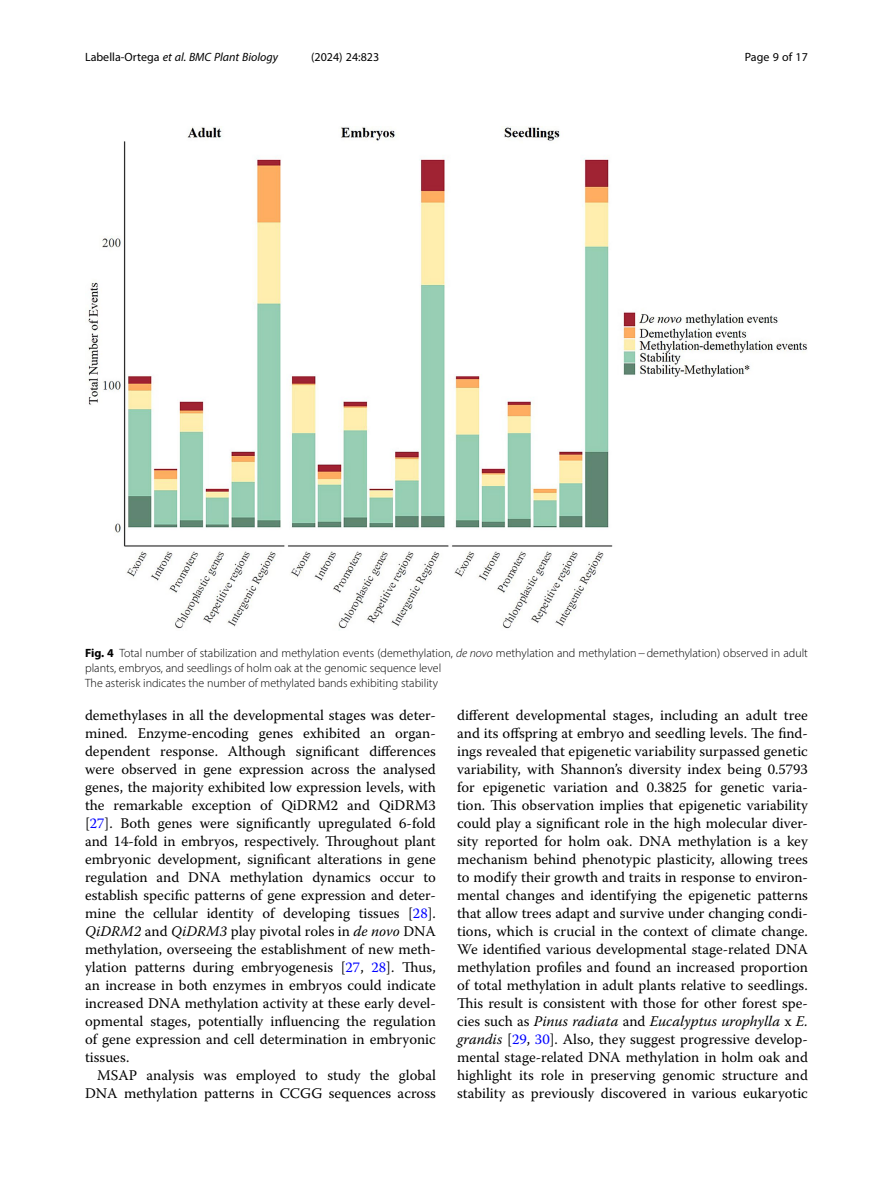
<style>
.page{position:relative;width:893px;height:1191px;background:#fff}
.page>*{position:absolute;margin:0;border:0;box-sizing:border-box;transform-origin:0 0}
.Body_Text_Indent{font:14.7px/18px "Warnock Pro";color:#000;text-align:justify}
.Figure_Caption{font:300 12px/15px "Myriad Pro";color:#000}
.t1{font:italic 12px "Myriad Pro";color:#000}
.t2{font:12px "Myriad Pro";color:#000}
.s1{font-style:normal}
.s2{font-weight:700}
.s3{font-style:italic}
.s4{color:#00f}
</style>
<div class="page">
<img style="left:85px;top:126px;width:722px;height:504px">
<p class="t1" style="left:85px;top:50px;width:194px"><span class="s1">Labella-Ortega</span> et al. BMC Plant Biology</p>
<p class="t2" style="left:311px;top:50px;width:70px">(2024) 24:823</p>
<p class="t2" style="left:745px;top:50px;width:65px">Page 9 of 17</p>
<p class="Figure_Caption" style="left:85px;top:645px;width:724px"><span class="s2">Fig. 4</span> Total number of stabilization and methylation events (demethylation, <span class="s3">de novo</span> methylation and methylation−demethylation) observed in adult plants, embryos, and seedlings of holm oak at the genomic sequence level</p>
<p class="Figure_Caption" style="left:85px;top:675px;width:354px">The asterisk indicates the number of methylated bands exhibiting stability</p>
<p class="Body_Text_Indent" style="left:85px;top:706px;width:352px">demethylases in all the developmental stages was deter&shy;mined. Enzyme-encoding genes exhibited an organ&shy;dependent response. Although significant differences were observed in gene expression across the analysed genes, the majority exhibited low expression levels, with the remarkable exception of QiDRM2 and QiDRM3 [<span class="s4">27</span>]. Both genes were significantly upregulated 6-fold and 14-fold in embryos, respectively. Throughout plant embryonic development, significant alterations in gene regulation and DNA methylation dynamics occur to establish specific patterns of gene expression and deter&shy;mine the cellular identity of developing tissues [<span class="s4">28</span>].<br><span class="s3">QiDRM2</span> and <span class="s3">QiDRM3</span> play pivotal roles in <span class="s3">de novo</span> DNA methylation, overseeing the establishment of new meth&shy;ylation patterns during embryogenesis [<span class="s4">27</span>, <span class="s4">28</span>]. Thus, an increase in both enzymes in embryos could indicate increased DNA methylation activity at these early devel&shy;opmental stages, potentially influencing the regulation of gene expression and cell determination in embryonic tissues.</p>
<p class="Body_Text_Indent" style="left:85px;top:1066px;width:352px;text-align:right">MSAP analysis was employed to study the global<br>DNA methylation patterns in CCGG sequences across</p>
<p class="Body_Text_Indent" style="left:457px;top:706px;width:352px">different developmental stages, including an adult tree and its offspring at embryo and seedling levels. The find&shy;ings revealed that epigenetic variability surpassed genetic variability, with Shannon’s diversity index being 0.5793 for epigenetic variation and 0.3825 for genetic varia&shy;tion. This observation implies that epigenetic variability could play a significant role in the high molecular diver&shy;sity reported for holm oak. DNA methylation is a key mechanism behind phenotypic plasticity, allowing trees to modify their growth and traits in response to environ&shy;mental changes and identifying the epigenetic patterns that allow trees adapt and survive under changing condi&shy;tions, which is crucial in the context of climate change.<br>We identified various developmental stage-related DNA methylation profiles and found an increased proportion of total methylation in adult plants relative to seedlings.<br>This result is consistent with those for other forest spe&shy;cies such as <span class="s3">Pinus radiata</span> and <span class="s3">Eucalyptus urophylla</span> x <span class="s3">E. grandis</span> [<span class="s4">29</span>, <span class="s4">30</span>]. Also, they suggest progressive develop&shy;mental stage-related DNA methylation in holm oak and highlight its role in preserving genomic structure and stability as previously discovered in various eukaryotic</p>
</div>
